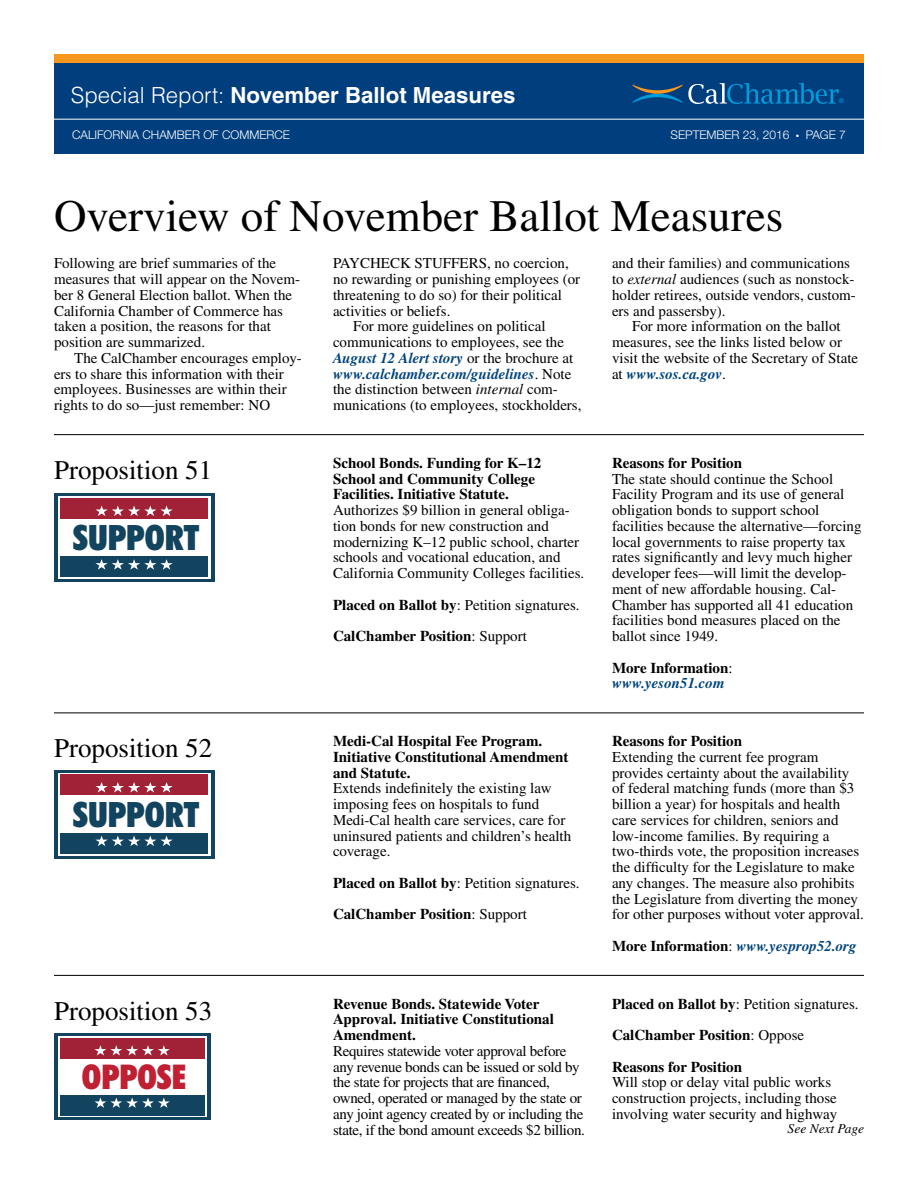
<style>
.page{position:relative;width:918px;height:1188px;background:#fff}
.page>*{position:absolute;margin:0;border:0;box-sizing:border-box;transform-origin:0 0}
.t1{font:45px "Times";color:#000}
.t2{font:900 condensed 35.1px "Futura BT";color:#12435f}
.t3{font:900 condensed 34.2px "Futura BT";color:#bf2032}
.t4{font:27px "Times";color:#000}
.t5{font:700 22.2px "Helvetica";color:#fff}
.t6{font:15px/15.8px "Times";color:#000}
.t7{font:700 15px/15.8px "Times";color:#000}
.t8{font:15px/15.8px "Times";letter-spacing:-.02em;color:#000}
.t9{font:italic 700 15px "Times";color:#00447c}
.t10{font:italic 13.5px "Times";letter-spacing:-.005em;color:#000}
.t11{font:300 12px "Helvetica Neue LT Std";color:#fff}
.t12{font:6.75px "Helvetica Neue";color:#009ddc}
.s1{font-weight:300}
.s2{font-weight:400;font-style:normal;color:#000}
.s3{font-style:italic}
.s4{font-weight:700;font-style:italic;color:#00447c}
.s5{font-weight:400}
.s6{font-style:italic;color:#00447c}
.s7{font-style:normal;color:#000}
</style>
<div class="page">
<div style="left:54px;top:54px;width:810px;height:99px;background:#003e7e"></div>
<div style="left:54px;top:54px;width:810px;height:9px;background:#f8971d"></div>
<svg style="left:632px;top:83px;width:207px;height:21px"></svg>
<hr style="left:54px;top:119px;width:810px;height:1px;background:#fff">
<hr style="left:54px;top:434px;width:810px;height:1px;background:#000">
<hr style="left:54px;top:713px;width:810px;height:1px;background:#000">
<hr style="left:54px;top:975px;width:810px;height:1px;background:#000">
<svg style="left:54px;top:494px;width:160px;height:88px;fill:#12435f"></svg>
<div style="left:58px;top:497px;width:152px;height:82px;background:#fff"></div>
<div style="left:60px;top:498px;width:148px;height:21px;background:#a12236"></div>
<div style="left:60px;top:556px;width:148px;height:21px;background:#12435f"></div>
<svg style="left:95px;top:559px;width:78px;height:11px"></svg>
<svg style="left:95px;top:505px;width:78px;height:11px"></svg>
<svg style="left:54px;top:770px;width:160px;height:89px;fill:#12435f"></svg>
<div style="left:58px;top:773px;width:152px;height:82px;background:#fff"></div>
<div style="left:60px;top:775px;width:148px;height:20px;background:#a12236"></div>
<div style="left:60px;top:833px;width:148px;height:21px;background:#12435f"></div>
<svg style="left:95px;top:836px;width:78px;height:10px"></svg>
<svg style="left:95px;top:782px;width:78px;height:11px"></svg>
<svg style="left:54px;top:1034px;width:156px;height:86px;fill:#12435f"></svg>
<div style="left:58px;top:1037px;width:148px;height:80px;background:#fff"></div>
<div style="left:60px;top:1038px;width:144px;height:20px;background:#a12236"></div>
<div style="left:60px;top:1095px;width:144px;height:20px;background:#12435f"></div>
<svg style="left:94px;top:1098px;width:76px;height:10px"></svg>
<svg style="left:94px;top:1045px;width:76px;height:10px"></svg>
<h3 class="t5" style="left:71px;top:82px;width:446px"><span class="s1">Special Report:</span> November Ballot Measures</h3>
<p class="t12" style="left:839px;top:97px;width:7px">®</p>
<p class="t11" style="left:72px;top:127px;width:220px">CALIFORNIA CHAMBER OF COMMERCE</p>
<p class="t11" style="left:670px;top:127px;width:121px">SEPTEMBER 23, 2016</p>
<p class="t11" style="left:796px;top:127px;width:51px">● PAGE 7</p>
<h1 class="t1" style="left:54px;top:191px;width:731px">Overview of November Ballot Measures</h1>
<p class="t6" style="left:54px;top:255px;width:248px">Following are brief summaries of the measures that will appear on the Novem&shy;ber 8 General Election ballot. When the California Chamber of Commerce has taken a position, the reasons for that position are summarized.</p>
<p class="t6" style="left:54px;top:350px;width:249px;text-indent:20px">The CalChamber encourages employ&shy;ers to share this information with their employees. Businesses are within their rights to do so—just remember: NO</p>
<p class="t6" style="left:333px;top:255px;width:237px">PAYCHECK STUFFERS, no coercion,</p>
<p class="t6" style="left:333px;top:271px;width:249px">no rewarding or punishing employees (or</p>
<p class="t6" style="left:333px;top:287px;width:231px">threatening to do so) for their political</p>
<p class="t6" style="left:333px;top:303px;width:119px">activities or beliefs.</p>
<p class="t6" style="left:353px;top:318px;width:194px">For more guidelines on political</p>
<p class="t6" style="left:333px;top:334px;width:233px">communications to employees, see the</p>
<p class="t9" style="left:333px;top:349px;width:242px">August 12 Alert story <span class="s2">or the brochure at</span></p>
<p class="t9" style="left:333px;top:365px;width:240px">www.calchamber.com/guidelines<span class="s2">. Note</span></p>
<p class="t6" style="left:333px;top:381px;width:226px">the distinction between <span class="s3">internal</span> com-</p>
<p class="t6" style="left:333px;top:397px;width:250px">munications (to employees, stockholders,</p>
<p class="t6" style="left:612px;top:255px;width:245px">and their families) and communications to <span class="s3">external</span> audiences (such as nonstock&shy;holder retirees, outside vendors, custom&shy;ers and passersby).</p>
<p class="t6" style="left:612px;top:318px;width:248px;text-indent:20px">For more information on the ballot measures, see the links listed below or visit the website of the Secretary of State at <span class="s4">www.sos.ca.gov</span>.</p>
<h3 class="t4" style="left:54px;top:455px;width:160px">Proposition 51</h3>
<p class="t7" style="left:333px;top:455px;width:210px">School Bonds. Funding for K–12<br>School and Community College<br>Facilities. Initiative Statute.</p>
<p class="t6" style="left:333px;top:502px;width:253px">Authorizes $9 billion in general obliga&shy;tion bonds for new construction and modernizing K–12 public school, charter schools and vocational education, and California Community Colleges facilities.</p>
<p class="t7" style="left:333px;top:589px;width:248px;line-height:31.5px">Placed on Ballot by<span class="s5">: Petition signatures.<br></span>CalChamber Position<span class="s5">: Support</span></p>
<h2 class="t2" style="left:73px;top:516px;width:128px">SUPPORT</h2>
<h3 class="t4" style="left:54px;top:733px;width:160px">Proposition 52</h3>
<p class="t7" style="left:333px;top:733px;width:237px">Medi-Cal Hospital Fee Program.<br>Initiative Constitutional Amendment and Statute.</p>
<p class="t6" style="left:333px;top:780px;width:240px">Extends indefinitely the existing law imposing fees on hospitals to fund Medi-Cal health care services, care for uninsured patients and children’s health coverage.</p>
<p class="t7" style="left:333px;top:867px;width:248px;line-height:31.5px">Placed on Ballot by<span class="s5">: Petition signatures.<br></span>CalChamber Position<span class="s5">: Support</span></p>
<h2 class="t2" style="left:73px;top:793px;width:128px">SUPPORT</h2>
<h3 class="t4" style="left:54px;top:996px;width:160px">Proposition 53</h3>
<p class="t7" style="left:333px;top:995px;width:222px">Revenue Bonds. Statewide Voter<br>Approval. Initiative Constitutional<br>Amendment.</p>
<p class="t8" style="left:333px;top:1043px;width:253px">Requires statewide voter approval before any revenue bonds can be issued or sold by the state for projects that are financed, owned, operated or managed by the state or any joint agency created by or including the state, if the bond amount exceeds $2 billion.</p>
<h3 class="t3" style="left:82px;top:1056px;width:106px">OPPOSE</h3>
<p class="t7" style="left:612px;top:455px;width:132px">Reasons for Position</p>
<p class="t6" style="left:612px;top:471px;width:251px">The state should continue the School Facility Program and its use of general obligation bonds to support school facilities because the alternative—forcing local governments to raise property tax rates significantly and levy much higher developer fees—will limit the develop&shy;ment of new affordable housing. Cal-Chamber has supported all 41 education facilities bond measures placed on the ballot since 1949.</p>
<p class="t7" style="left:612px;top:659px;width:122px">More Information<span class="s5">: </span><span class="s6">www.yeson51.com</span></p>
<p class="t7" style="left:612px;top:733px;width:132px">Reasons for Position</p>
<p class="t6" style="left:612px;top:749px;width:254px">Extending the current fee program provides certainty about the availability of federal matching funds (more than $3 billion a year) for hospitals and health care services for children, seniors and low-income families. By requiring a two-thirds vote, the proposition increases the difficulty for the Legislature to make any changes. The measure also prohibits the Legislature from diverting the money for other purposes without voter approval.</p>
<p class="t9" style="left:612px;top:937px;width:246px"><span class="s7">More Information</span><span class="s2">:</span> www.yesprop52.org</p>
<p class="t7" style="left:612px;top:988px;width:248px;line-height:31.5px">Placed on Ballot by<span class="s5">: Petition signatures.<br></span>CalChamber Position<span class="s5">: Oppose<br></span>Reasons for Position</p>
<p class="t6" style="left:612px;top:1074px;width:227px">Will stop or delay vital public works construction projects, including those involving water security and highway</p>
<p class="t10" style="left:788px;top:1122px;width:78px">See Next Page</p>
</div>
